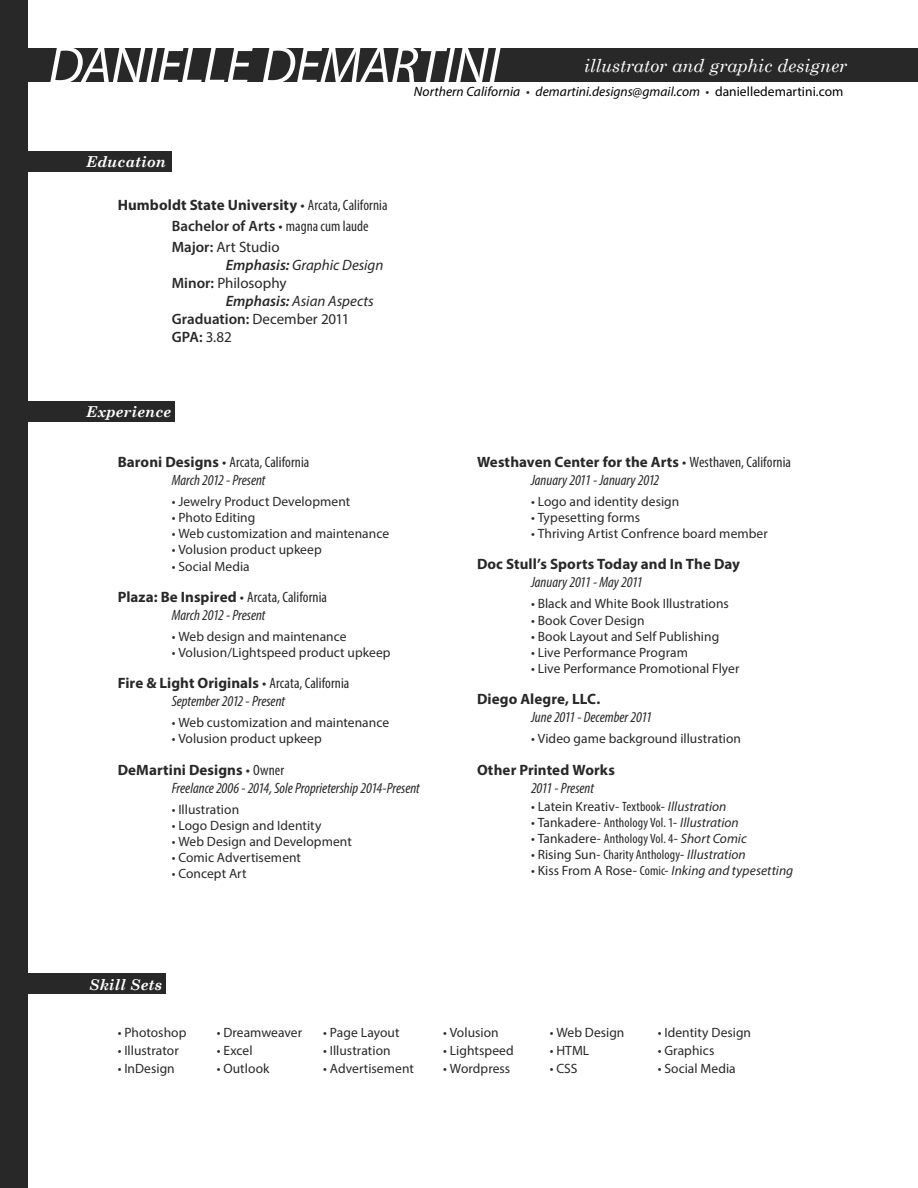
<style>
.page{position:relative;width:918px;height:1188px;background:#fff}
.page>*{position:absolute;margin:0;border:0;box-sizing:border-box;transform-origin:0 0}
.t1{font:italic 54px "Myriad Pro";letter-spacing:-.02em;color:#fff}
.t2{font:italic 18px "Century Schoolbook";letter-spacing:-.01em;color:#fff}
.t3{font:condensed 15px/21px "Myriad Pro";letter-spacing:.005em;color:#292829}
.t4{font:italic condensed 15px/18px "Myriad Pro";letter-spacing:-.005em;color:#292829}
.t5{font:700 15px/18px "Myriad Pro";letter-spacing:.005em;color:#292829}
.t6{font:15px/18px "Myriad Pro";color:#292829}
.t7{font:italic 15px/18px "Myriad Pro";color:#292829}
.t8{font:italic 700 15px "Century Schoolbook";letter-spacing:-.005em;color:#fff}
.t9{font:13.5px "Myriad Pro";letter-spacing:.005em;color:#292829}
.t10{font:condensed 13.5px "Myriad Pro";letter-spacing:.01em;color:#292829}
.t11{font:italic 13.5px "Myriad Pro";letter-spacing:.005em;color:#000}
.t12{font:italic 13.5px "Myriad Pro";color:#292829}
.s1{font-style:normal;color:#292829}
.s2{font-style:normal}
.s3{font-weight:700;font-stretch:normal}
.s4{font-stretch:normal}
.s5{font-weight:600;font-stretch:normal}
.s6{font-weight:600}
.s7{font-weight:600;font-style:normal}
.s8{font-weight:600;font-style:italic}
.s9{font-style:italic}
.s10{font-weight:700;font-style:normal;font-stretch:normal}
.s11{font-style:normal;font-stretch:normal}
.s12{font-weight:400}
.s13{font-weight:400;font-stretch:condensed}
.s14{font-weight:400;font-style:italic;font-stretch:condensed}
.s15{font-stretch:condensed}
.s16{font-style:italic;font-stretch:normal}
.s17{font-style:normal;font-stretch:condensed}
</style>
<div class="page">
<div style="left:0;top:48px;width:918px;height:34px;background:#292829"></div>
<div style="left:0;top:401px;width:175px;height:21px;background:#292829"></div>
<div style="left:0;top:151px;width:172px;height:21px;background:#292829"></div>
<div style="left:0;top:973px;width:166px;height:21px;background:#292829"></div>
<div style="left:0;top:0;width:28px;height:1188px;background:#292829"></div>
<h1 class="t1" style="left:48px;top:32px;width:453px">DANIELLE DEMARTINI</h1>
<h2 class="t2" style="left:584px;top:52px;width:265px">illustrator and graphic designer</h2>
<p class="t11" style="left:414px;top:84px;width:431px">Northern California <span class="s1">•</span> demartini.designs@gmail.com <span class="s1">•</span> <span class="s2">danielledemartini.com</span></p>
<p class="t8" style="left:86px;top:150px;width:81px">Education</p>
<p class="t3" style="left:172px;top:195px;width:217px;text-indent:-54px"><span class="s3">Humboldt State University</span> <span class="s4">•</span> Arcata, California<br><span class="s5">Bachelor of Arts</span> <span class="s4">•</span> magna cum laude<br><span class="s5">Major:</span> <span class="s4">Art Studio</span></p>
<p class="t7" style="left:172px;top:256px;width:213px;text-indent:54px"><span class="s6">Emphasis:</span> Graphic Design<br><span class="s7">Minor:</span> <span class="s2">Philosophy</span></p>
<p class="t6" style="left:172px;top:292px;width:204px;text-indent:54px"><span class="s8">Emphasis:</span> <span class="s9">Asian Aspects<br></span><span class="s6">Graduation:</span> December 2011<br><span class="s6">GPA:</span> 3.82</p>
<p class="t8" style="left:86px;top:400px;width:87px">Experience</p>
<p class="t3" style="left:172px;top:453px;width:139px;line-height:18px;text-indent:-54px"><span class="s3">Baroni Designs</span> <span class="s4">•</span> Arcata, California<br><span class="s9">March 2012 - Present</span></p>
<p class="t9" style="left:172px;top:493px;width:180px">• Jewelry Product Development</p>
<p class="t9" style="left:172px;top:509px;width:85px">• Photo Editing</p>
<p class="t9" style="left:172px;top:525px;width:219px">• Web customization and maintenance</p>
<p class="t9" style="left:172px;top:542px;width:152px">• Volusion product upkeep</p>
<p class="t9" style="left:172px;top:558px;width:80px">• Social Media</p>
<p class="t3" style="left:118px;top:588px;width:211px;line-height:18px;text-align:center"><span class="s3">Plaza: Be Inspired</span> <span class="s4">•</span> Arcata, California<br><span class="s9">March 2012 - Present</span></p>
<p class="t9" style="left:172px;top:628px;width:176px">• Web design and maintenance</p>
<p class="t9" style="left:172px;top:644px;width:220px">• Volusion/Lightspeed product upkeep</p>
<p class="t4" style="left:172px;top:674px;width:179px;text-indent:-54px"><span class="s10">Fire &amp; Light Originals</span> <span class="s11">•</span> <span class="s2">Arcata, California<br></span>September 2012 - Present</p>
<p class="t9" style="left:172px;top:714px;width:219px">• Web customization and maintenance</p>
<p class="t9" style="left:172px;top:731px;width:152px">• Volusion product upkeep</p>
<p class="t4" style="left:172px;top:760px;width:250px;text-indent:-54px"><span class="s10">DeMartini Designs</span> <span class="s11">•</span> <span class="s2">Owner<br></span>Freelance 2006 - 2014, Sole Proprietership 2014-Present</p>
<p class="t9" style="left:172px;top:801px;width:69px">• Illustration</p>
<p class="t9" style="left:172px;top:817px;width:151px">• Logo Design and Identity</p>
<p class="t9" style="left:172px;top:833px;width:182px">• Web Design and Development</p>
<p class="t9" style="left:172px;top:849px;width:131px">• Comic Advertisement</p>
<p class="t9" style="left:172px;top:866px;width:76px">• Concept Art</p>
<p class="t8" style="left:89px;top:973px;width:74px">Skill Sets</p>
<p class="t5" style="left:531px;top:452px;width:261px;text-indent:-54px">Westhaven Center for the Arts <span class="s12">•</span> <span class="s13">Westhaven, California<br></span><span class="s14">January 2011 - January 2012</span></p>
<p class="t9" style="left:531px;top:493px;width:150px">• Logo and identity design</p>
<p class="t9" style="left:531px;top:509px;width:111px">• Typesetting forms</p>
<p class="t9" style="left:531px;top:525px;width:238px">• Thriving Artist Confrence board member</p>
<p class="t5" style="left:477px;top:555px;width:265px">Doc Stull’s Sports Today and In The Day</p>
<p class="t4" style="left:531px;top:573px;width:113px">January 2011 - May 2011</p>
<p class="t9" style="left:531px;top:596px;width:199px">• Black and White Book Illustrations</p>
<p class="t9" style="left:531px;top:612px;width:115px">• Book Cover Design</p>
<p class="t9" style="left:531px;top:628px;width:190px">• Book Layout and Self Publishing</p>
<p class="t9" style="left:531px;top:644px;width:159px">• Live Performance Program</p>
<p class="t9" style="left:531px;top:660px;width:210px">• Live Performance Promotional Flyer</p>
<p class="t5" style="left:477px;top:690px;width:125px">Diego Alegre, LLC.</p>
<p class="t4" style="left:531px;top:708px;width:122px">June 2011 - December 2011</p>
<p class="t9" style="left:531px;top:731px;width:212px">• Video game background illustration</p>
<p class="t5" style="left:477px;top:760px;width:139px">Other Printed Works</p>
<p class="t4" style="left:531px;top:778px;width:65px">2011 - Present</p>
<p class="t9" style="left:531px;top:798px;width:197px">• Latein Kreativ- <span class="s15">Textbook</span>- <span class="s9">Illustration</span></p>
<p class="t10" style="left:531px;top:814px;width:209px"><span class="s4">• Tankadere-</span> Anthology Vol. 1<span class="s4">-</span> <span class="s16">Illustration</span></p>
<p class="t10" style="left:531px;top:830px;width:217px"><span class="s4">• Tankadere-</span> Anthology Vol. 4<span class="s4">-</span> <span class="s16">Short Comic</span></p>
<p class="t10" style="left:531px;top:847px;width:216px"><span class="s4">• Rising Sun-</span> Charity Anthology<span class="s4">-</span> <span class="s16">Illustration</span></p>
<p class="t12" style="left:531px;top:863px;width:264px"><span class="s2">• Kiss From A Rose-</span> <span class="s17">Comic</span><span class="s2">-</span> Inking and typesetting</p>
<p class="t9" style="left:118px;top:1025px;width:70px">• Photoshop</p>
<p class="t9" style="left:217px;top:1025px;width:87px">• Dreamweaver</p>
<p class="t9" style="left:323px;top:1025px;width:78px">• Page Layout</p>
<p class="t9" style="left:443px;top:1025px;width:57px">• Volusion</p>
<p class="t9" style="left:550px;top:1025px;width:76px">• Web Design</p>
<p class="t9" style="left:658px;top:1025px;width:95px">• Identity Design</p>
<p class="t9" style="left:118px;top:1043px;width:63px">• Illustrator</p>
<p class="t9" style="left:217px;top:1043px;width:37px">• Excel</p>
<p class="t9" style="left:323px;top:1043px;width:69px">• Illustration</p>
<p class="t9" style="left:443px;top:1043px;width:72px">• Lightspeed</p>
<p class="t9" style="left:550px;top:1043px;width:41px">• HTML</p>
<p class="t9" style="left:658px;top:1043px;width:58px">• Graphics</p>
<p class="t9" style="left:118px;top:1061px;width:59px">• InDesign</p>
<p class="t9" style="left:217px;top:1061px;width:54px">• Outlook</p>
<p class="t9" style="left:323px;top:1061px;width:92px">• Advertisement</p>
<p class="t9" style="left:443px;top:1061px;width:69px">• Wordpress</p>
<p class="t9" style="left:550px;top:1061px;width:29px">• CSS</p>
<p class="t9" style="left:658px;top:1061px;width:80px">• Social Media</p>
</div>
